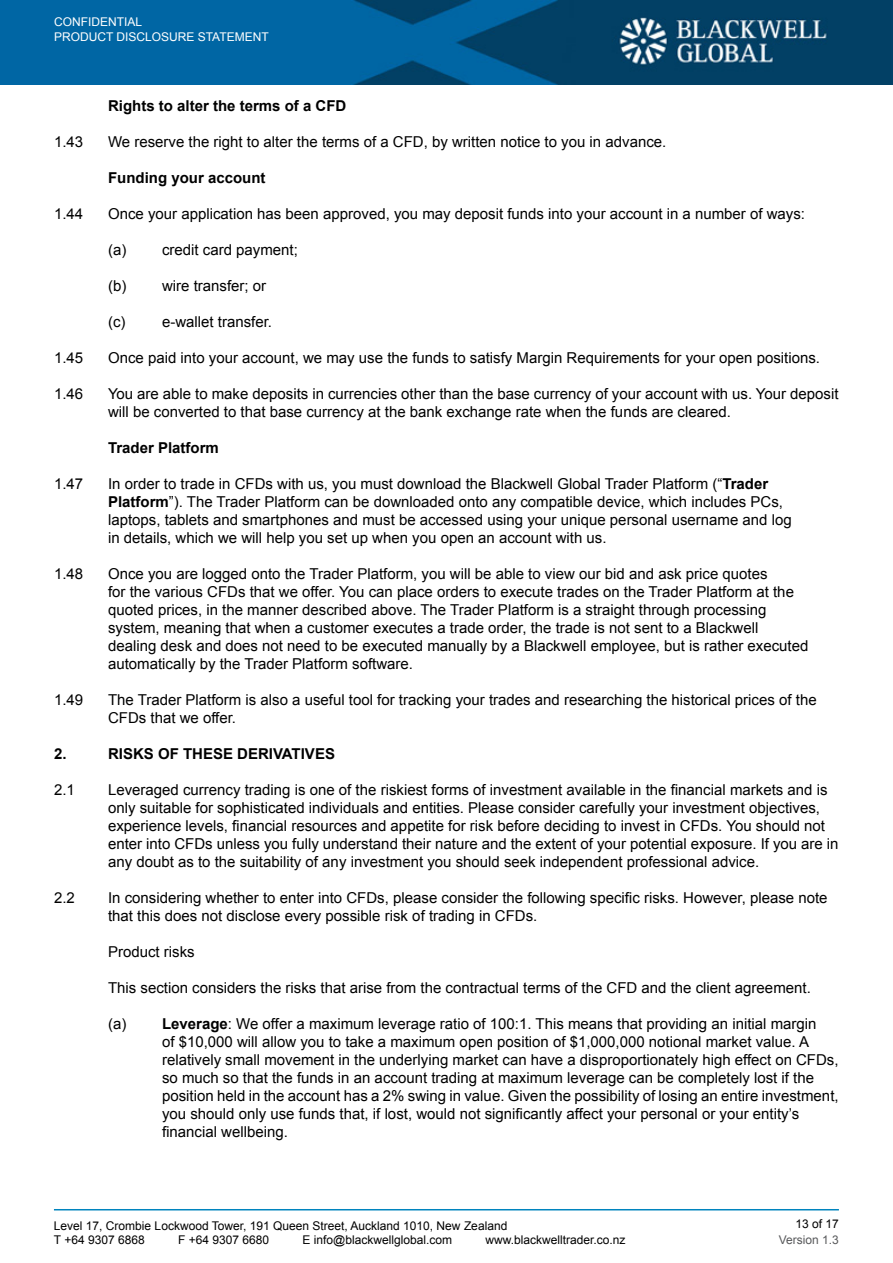
<style>
.page{position:relative;width:893px;height:1263px;background:#fff}
.page>*{position:absolute;margin:0;border:0;box-sizing:border-box;transform-origin:0 0}
.t1{font:15px/18px "Arial";color:#000}
.t2{font:700 15px "Arial";color:#000}
.t3{font:12px/14.4px "Arial";color:#000}
.t4{font:12px/14.4px "Arial";color:#fff}
.t5{font:12px "Arial";color:#58595b}
.s1{font-weight:700}
</style>
<div class="page">
<hr style="left:54px;top:1209px;width:785px;height:1px;background:#0084be">
<img style="left:0;top:0;width:893px;height:85px">
<p class="t4" style="left:54px;top:15px;width:216px">CONFIDENTIAL<br>PRODUCT DISCLOSURE STATEMENT</p>
<p class="t2" style="left:108px;top:96px;width:240px">Rights to alter the terms of a CFD</p>
<p class="t1" style="left:54px;top:133px;width:31px">1.43</p>
<p class="t1" style="left:108px;top:133px;width:560px">We reserve the right to alter the terms of a CFD, by written notice to you in advance.</p>
<p class="t2" style="left:108px;top:168px;width:159px">Funding your account</p>
<p class="t1" style="left:54px;top:205px;width:31px">1.44</p>
<p class="t1" style="left:108px;top:205px;width:699px">Once your application has been approved, you may deposit funds into your account in a number of ways:</p>
<p class="t1" style="left:108px;top:241px;width:191px">(a) credit card payment;</p>
<p class="t1" style="left:108px;top:277px;width:160px">(b) wire transfer; or</p>
<p class="t1" style="left:108px;top:313px;width:19px">(c)</p>
<p class="t1" style="left:162px;top:313px;width:112px">e-wallet transfer.</p>
<p class="t1" style="left:54px;top:349px;width:31px">1.45</p>
<p class="t1" style="left:108px;top:349px;width:713px">Once paid into your account, we may use the funds to satisfy Margin Requirements for your open positions.</p>
<p class="t1" style="left:54px;top:385px;width:31px">1.46</p>
<p class="t1" style="left:108px;top:385px;width:732px">You are able to make deposits in currencies other than the base currency of your account with us. Your deposit will be converted to that base currency at the bank exchange rate when the funds are cleared.</p>
<p class="t2" style="left:108px;top:438px;width:112px">Trader Platform</p>
<p class="t1" style="left:54px;top:475px;width:31px">1.47</p>
<p class="t1" style="left:108px;top:475px;width:685px">In order to trade in CFDs with us, you must download the Blackwell Global Trader Platform (“<span class="s1">Trader Platform</span>”). The Trader Platform can be downloaded onto any compatible device, which includes PCs, laptops, tablets and smartphones and must be accessed using your unique personal username and log in details, which we will help you set up when you open an account with us.</p>
<p class="t1" style="left:54px;top:565px;width:31px">1.48</p>
<p class="t1" style="left:108px;top:565px;width:702px">Once you are logged onto the Trader Platform, you will be able to view our bid and ask price quotes<br>for the various CFDs that we offer. You can place orders to execute trades on the Trader Platform at the quoted prices, in the manner described above. The Trader Platform is a straight through processing system, meaning that when a customer executes a trade order, the trade is not sent to a Blackwell dealing desk and does not need to be executed manually by a Blackwell employee, but is rather executed automatically by the Trader Platform software.</p>
<p class="t1" style="left:54px;top:691px;width:31px">1.49</p>
<p class="t1" style="left:108px;top:691px;width:710px">The Trader Platform is also a useful tool for tracking your trades and researching the historical prices of the<br>CFDs that we offer.</p>
<p class="t2" style="left:54px;top:744px;width:14px">2.</p>
<p class="t2" style="left:108px;top:744px;width:228px">RISKS OF THESE DERIVATIVES</p>
<p class="t1" style="left:54px;top:781px;width:22px">2.1</p>
<p class="t1" style="left:108px;top:781px;width:732px">Leveraged currency trading is one of the riskiest forms of investment available in the financial markets and is only suitable for sophisticated individuals and entities. Please consider carefully your investment objectives, experience levels, financial resources and appetite for risk before deciding to invest in CFDs. You should not enter into CFDs unless you fully understand their nature and the extent of your potential exposure. If you are in any doubt as to the suitability of any investment you should seek independent professional advice.</p>
<p class="t1" style="left:54px;top:889px;width:22px">2.2</p>
<p class="t1" style="left:108px;top:889px;width:721px">In considering whether to enter into CFDs, please consider the following specific risks. However, please note that this does not disclose every possible risk of trading in CFDs.</p>
<p class="t1" style="left:108px;top:943px;width:88px">Product risks</p>
<p class="t1" style="left:108px;top:979px;width:704px">This section considers the risks that arise from the contractual terms of the CFD and the client agreement.</p>
<p class="t1" style="left:162px;top:1015px;width:678px;text-indent:-54px">(a) <span class="s1">Leverage</span>: We offer a maximum leverage ratio of 100:1. This means that providing an initial margin<br>of $10,000 will allow you to take a maximum open position of $1,000,000 notional market value. A relatively small movement in the underlying market can have a disproportionately high effect on CFDs, so much so that the funds in an account trading at maximum leverage can be completely lost if the position held in the account has a 2% swing in value. Given the possibility of losing an entire investment, you should only use funds that, if lost, would not significantly affect your personal or your entity’s financial wellbeing.</p>
<p class="t3" style="left:54px;top:1218px;width:455px">Level 17, Crombie Lockwood Tower, 191 Queen Street, Auckland 1010, New Zealand<br>T +64 9307 6868</p>
<p class="t3" style="left:178px;top:1233px;width:93px">F +64 9307 6680</p>
<p class="t3" style="left:303px;top:1233px;width:151px">E info@blackwellglobal.com</p>
<p class="t3" style="left:485px;top:1233px;width:142px">www.blackwelltrader.co.nz</p>
<p class="t3" style="left:796px;top:1217px;width:45px">13 of 17</p>
<p class="t5" style="left:779px;top:1232px;width:62px">Version 1.3</p>
</div>
